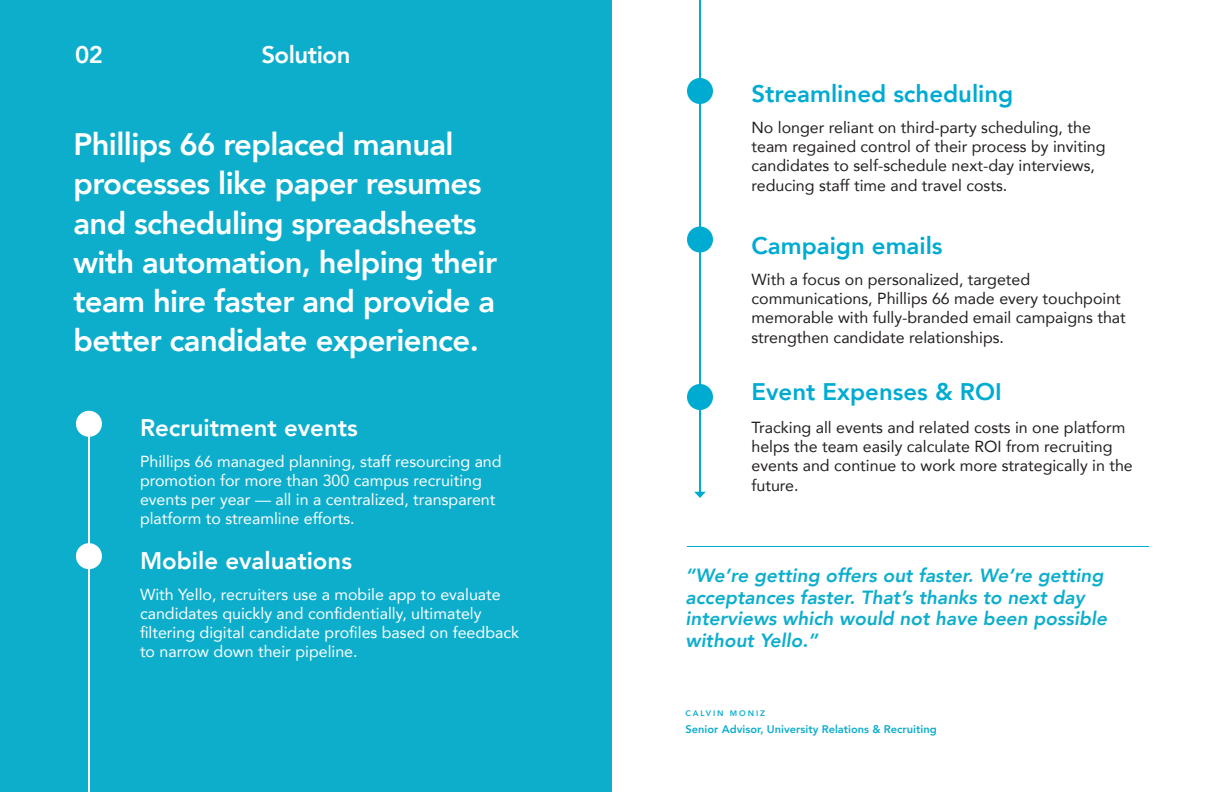
<style>
.page{position:relative;width:1224px;height:792px;background:#fff}
.page>*{position:absolute;margin:0;border:0;box-sizing:border-box;transform-origin:0 0}
.t1{font:800 31px/39.2px "Avenir";letter-spacing:-.02em;color:#fff}
.t2{font:800 24px "Avenir";color:#00abd1}
.t3{font:800 24px "Avenir";color:#fff}
.t4{font:800 24px "Avenir";letter-spacing:-.02em;color:#fff}
.t5{font:italic 800 19.1px/21.6px "Avenir";color:#0daecc}
.t6{font:16px/19.2px "Avenir";color:#231f20}
.t7{font:16px/19.2px "Avenir";color:#fff}
.t8{font:800 11.1px "Avenir";color:#0daecc}
.t9{font:800 8px "Avenir";letter-spacing:.24em;color:#0daecc}
</style>
<div class="page">
<div style="left:0;top:0;width:612px;height:792px;background:#0daecc"></div>
<hr style="left:687px;top:546px;width:462px;height:1px;background:#00abd1">
<hr style="left:88px;top:424px;width:2px;height:368px;background:#fff">
<hr style="left:699px;top:0;width:2px;height:494px;background:#00abd1">
<svg style="left:694px;top:492px;width:12px;height:6px"></svg>
<div style="left:76px;top:411px;width:26px;height:26px;background:#fff;border-radius:50%"></div>
<div style="left:687px;top:78px;width:26px;height:26px;background:#00abd1;border-radius:50%"></div>
<div style="left:687px;top:226px;width:26px;height:26px;background:#00abd1;border-radius:50%"></div>
<div style="left:687px;top:384px;width:26px;height:26px;background:#00abd1;border-radius:50%"></div>
<div style="left:76px;top:543px;width:26px;height:26px;background:#fff;border-radius:50%"></div>
<h2 class="t3" style="left:75px;top:45px;width:29px">02</h2>
<h2 class="t4" style="left:261px;top:45px;width:91px">Solution</h2>
<h1 class="t1" style="left:74px;top:127px;width:425px">Phillips 66 replaced manual processes like paper resumes and scheduling spreadsheets with automation, helping their team hire faster and provide a better candidate experience.</h1>
<h2 class="t2" style="left:752px;top:84px;width:263px">Streamlined scheduling</h2>
<p class="t6" style="left:752px;top:119px;width:356px">No longer reliant on third-party scheduling, the team regained control of their process by inviting candidates to self-schedule next-day interviews, reducing staff time and travel costs.</p>
<h2 class="t2" style="left:752px;top:235px;width:193px">Campaign emails</h2>
<p class="t6" style="left:752px;top:271px;width:376px">With a focus on personalized, targeted communications, Phillips 66 made every touchpoint memorable with fully-branded email campaigns that strengthen candidate relationships.</p>
<h2 class="t2" style="left:752px;top:382px;width:252px">Event Expenses &amp; ROI</h2>
<h2 class="t3" style="left:140px;top:417px;width:219px">Recruitment events</h2>
<p class="t6" style="left:752px;top:419px;width:383px">Tracking all events and related costs in one platform helps the team easily calculate ROI from recruiting events and continue to work more strategically in the future.</p>
<p class="t7" style="left:140px;top:453px;width:363px">Phillips 66 managed planning, staff resourcing and promotion for more than 300 campus recruiting events per year — all in a centralized, transparent platform to streamline efforts.</p>
<h2 class="t3" style="left:140px;top:550px;width:214px">Mobile evaluations</h2>
<p class="t7" style="left:140px;top:586px;width:381px">With Yello, recruiters use a mobile app to evaluate candidates quickly and confidentially, ultimately filtering digital candidate profiles based on feedback to narrow down their pipeline.</p>
<p class="t5" style="left:686px;top:566px;width:423px">“We’re getting offers out faster. We’re getting acceptances faster. That’s thanks to next day interviews which would not have been possible without Yello.”</p>
<p class="t9" style="left:686px;top:710px;width:81px">CALVIN MONIZ</p>
<p class="t8" style="left:686px;top:725px;width:253px">Senior Advisor, University Relations &amp; Recruiting</p>
</div>
